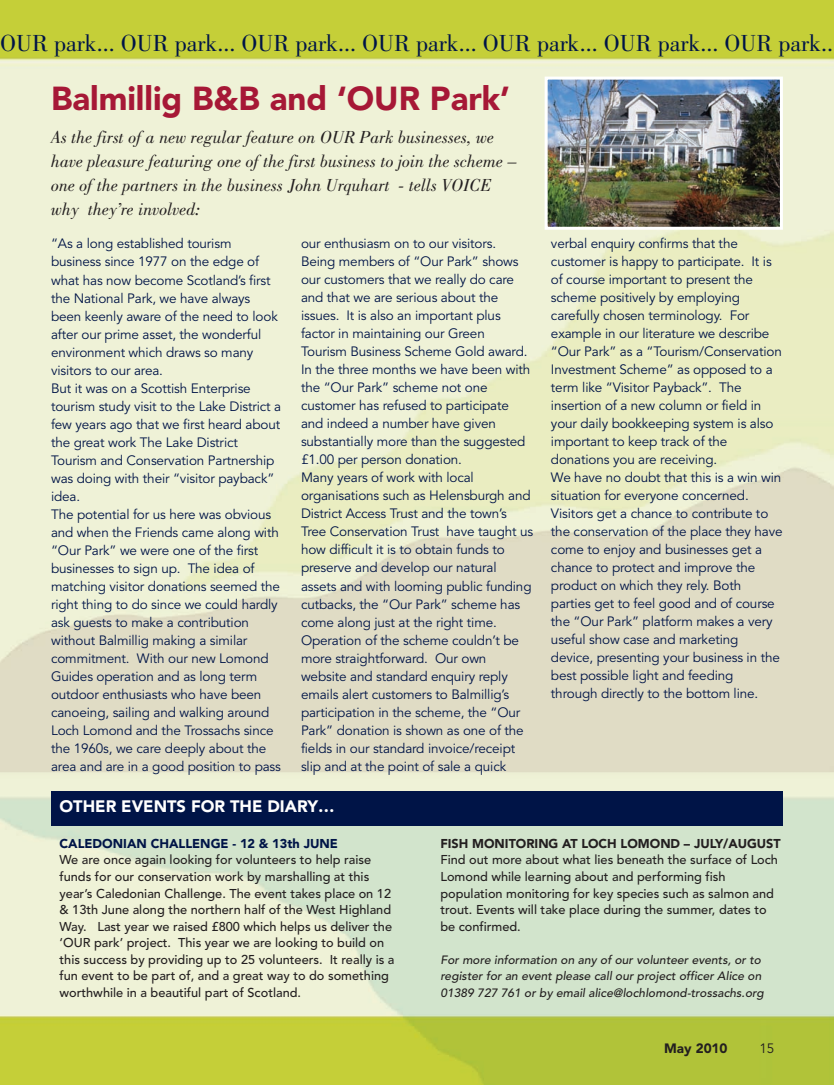
<style>
.page{position:relative;width:834px;height:1085px;background:#fff}
.page>*{position:absolute;margin:0;border:0;box-sizing:border-box;transform-origin:0 0}
.t1{font:900 33px "Avenir";color:#a61836}
.t2{font:24px "Bodoni";color:#001447}
.t3{font:italic 18px/24px "Bodoni";color:#231f20}
.t4{font:900 16.5px "Avenir";color:#fff}
.t5{font:13.5px/18px "Avenir";letter-spacing:-.01em;color:#001447}
.t6{font:900 13.5px "Avenir";color:#231f20}
.t7{font:13.5px "Avenir";color:#231f20}
.t8{font:500 12.75px/16.5px "Avenir";color:#231f20}
.t9{font:900 12.75px "Avenir";color:#231f20}
.t10{font:900 12.75px "Avenir";color:#001447}
.t11{font:italic 500 12px/16.5px "Avenir";letter-spacing:.005em;color:#231f20}
</style>
<div class="page">
<img style="left:0;top:0;width:833px;height:1084px">
<div style="left:51px;top:791px;width:731px;height:34px;background:#001447"></div>
<img style="left:548px;top:81px;width:230px;height:145px">
<div style="left:544px;top:77px;width:238px;height:153px;border:3px solid #fff"></div>
<h2 class="t2" style="left:0;top:34px;width:834px">OUR park... OUR park... OUR park... OUR park... OUR park... OUR park... OUR park..</h2>
<h1 class="t1" style="left:51px;top:85px;width:460px">Balmillig B&amp;B and ‘OUR Park’</h1>
<h3 class="t3" style="left:51px;top:126px;width:467px">As the first of a new regular feature on OUR Park businesses, we have pleasure featuring one of the first business to join the scheme – one of the partners in the business John Urquhart - tells VOICE why they’re involved:</h3>
<p class="t5" style="left:51px;top:236px;width:232px">“As a long established tourism business since 1977 on the edge of what has now become Scotland’s first the National Park, we have always been keenly aware of the need to look after our prime asset, the wonderful environment which draws so many visitors to our area.<br>But it was on a Scottish Enterprise tourism study visit to the Lake District a few years ago that we first heard about the great work The Lake District Tourism and Conservation Partnership was doing with their “visitor payback” idea.<br>The potential for us here was obvious and when the Friends came along with “Our Park” we were one of the first businesses to sign up. The idea of matching visitor donations seemed the right thing to do since we could hardly ask guests to make a contribution without Balmillig making a similar commitment. With our new Lomond Guides operation and as long term outdoor enthusiasts who have been canoeing, sailing and walking around Loch Lomond and the Trossachs since the 1960s, we care deeply about the area and are in a good position to pass</p>
<p class="t5" style="left:301px;top:236px;width:234px">our enthusiasm on to our visitors.<br>Being members of “Our Park” shows our customers that we really do care and that we are serious about the issues. It is also an important plus factor in maintaining our Green Tourism Business Scheme Gold award.<br>In the three months we have been with the “Our Park” scheme not one customer has refused to participate and indeed a number have given substantially more than the suggested £1.00 per person donation.<br>Many years of work with local organisations such as Helensburgh and District Access Trust and the town’s Tree Conservation Trust have taught us how difficult it is to obtain funds to preserve and develop our natural assets and with looming public funding cutbacks, the “Our Park” scheme has come along just at the right time.<br>Operation of the scheme couldn’t be more straightforward. Our own website and standard enquiry reply emails alert customers to Balmillig’s participation in the scheme, the “Our Park” donation is shown as one of the fields in our standard invoice/receipt slip and at the point of sale a quick</p>
<p class="t5" style="left:551px;top:235px;width:233px">verbal enquiry confirms that the customer is happy to participate. It is of course important to present the scheme positively by employing carefully chosen terminology. For example in our literature we describe “Our Park” as a “Tourism/Conservation Investment Scheme” as opposed to a term like “Visitor Payback”. The insertion of a new column or field in your daily bookkeeping system is also important to keep track of the donations you are receiving.<br>We have no doubt that this is a win win situation for everyone concerned.<br>Visitors get a chance to contribute to the conservation of the place they have come to enjoy and businesses get a chance to protect and improve the product on which they rely. Both parties get to feel good and of course the “Our Park” platform makes a very useful show case and marketing device, presenting your business in the best possible light and feeding through directly to the bottom line.</p>
<p class="t4" style="left:60px;top:799px;width:276px">OTHER EVENTS FOR THE DIARY…</p>
<p class="t10" style="left:60px;top:838px;width:280px">CALEDONIAN CHALLENGE - 12 &amp; 13th JUNE</p>
<p class="t8" style="left:60px;top:852px;width:336px">We are once again looking for volunteers to help raise funds for our conservation work by marshalling at this year’s Caledonian Challenge. The event takes place on 12 &amp; 13th June along the northern half of the West Highland Way. Last year we raised £800 which helps us deliver the ‘OUR park’ project. This year we are looking to build on this success by providing up to 25 volunteers. It really is a fun event to be part of, and a great way to do something worthwhile in a beautiful part of Scotland.</p>
<p class="t9" style="left:440px;top:838px;width:342px">FISH MONITORING AT LOCH LOMOND – JULY/AUGUST</p>
<p class="t8" style="left:440px;top:852px;width:339px">Find out more about what lies beneath the surface of Loch Lomond while learning about and performing fish population monitoring for key species such as salmon and trout. Events will take place during the summer, dates to be confirmed.</p>
<p class="t11" style="left:440px;top:952px;width:325px">For more information on any of our volunteer events, or to register for an event please call our project officer Alice on<br>01389 727 761 or by email alice@lochlomond-trossachs.org</p>
<p class="t6" style="left:664px;top:1042px;width:65px">May 2010</p>
<p class="t7" style="left:759px;top:1042px;width:16px">15</p>
</div>
